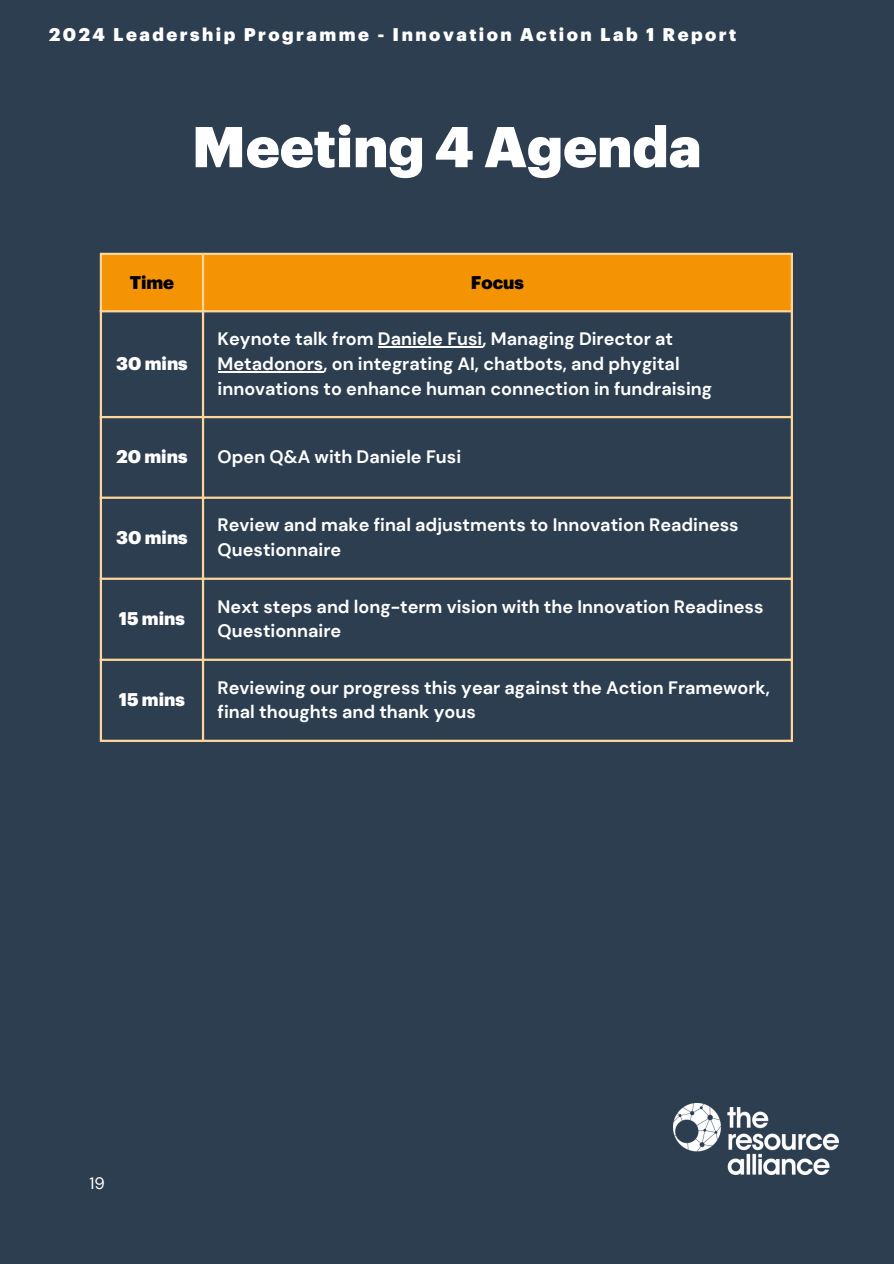
<style>
.page{position:relative;width:894px;height:1264px;background:#fff}
.page>*{position:absolute;margin:0;border:0;box-sizing:border-box;transform-origin:0 0}
.t1{font:900 56.25px "Graphik";color:#fff}
.t2{font:700 18px/24.8px "DM Sans";color:#fff}
.t3{font:900 18px "Graphik";letter-spacing:.135em;color:#fff}
.t4{font:900 18px "Graphik";color:#000}
.t5{font:16.5px "DM Sans";color:#fff}
</style>
<div class="page">
<div style="left:0;top:0;width:893px;height:1263px;background:#2c3e50"></div>
<img style="left:673px;top:1103px;width:165px;height:71px">
<div style="left:102px;top:255px;width:688px;height:55px;background:#f49404"></div>
<hr style="left:378px;top:346px;width:104px;height:1px;background:#fff">
<hr style="left:217px;top:371px;width:106px;height:1px;background:#fff">
<hr style="left:100px;top:255px;width:2px;height:484px;background:#ffd699">
<hr style="left:202px;top:255px;width:2px;height:484px;background:#ffd699">
<hr style="left:790px;top:255px;width:2px;height:484px;background:#ffd699">
<hr style="left:100px;top:253px;width:692px;height:2px;background:#ffd699">
<hr style="left:100px;top:310px;width:692px;height:2px;background:#ffd699">
<hr style="left:100px;top:416px;width:692px;height:2px;background:#ffd699">
<hr style="left:100px;top:496px;width:692px;height:3px;background:#ffd699">
<hr style="left:100px;top:577px;width:692px;height:3px;background:#ffd699">
<hr style="left:100px;top:658px;width:692px;height:3px;background:#ffd699">
<hr style="left:100px;top:739px;width:692px;height:3px;background:#ffd699">
<p class="t3" style="left:49px;top:26px;width:688px">2024 Leadership Programme - Innovation Action Lab 1 Report</p>
<p class="t1" style="left:192px;top:121px;width:511px">Meeting 4 Agenda</p>
<h2 class="t4" style="left:130px;top:274px;width:46px">Time</h2>
<h1 class="t4" style="left:471px;top:274px;width:55px">Focus</h1>
<p class="t3" style="left:116px;top:355px;width:73px">30 mins</p>
<p class="t2" style="left:217px;top:326px;width:495px">Keynote talk from Daniele Fusi, Managing Director at<br>Metadonors, on integrating AI, chatbots, and phygital innovations to enhance human connection in fundraising</p>
<p class="t3" style="left:116px;top:448px;width:72px">20 mins</p>
<p class="t2" style="left:217px;top:444px;width:245px">Open Q&amp;A with Daniele Fusi</p>
<p class="t3" style="left:116px;top:529px;width:73px">30 mins</p>
<p class="t2" style="left:217px;top:513px;width:522px">Review and make final adjustments to Innovation Readiness<br>Questionnaire</p>
<p class="t3" style="left:119px;top:610px;width:68px">15 mins</p>
<p class="t2" style="left:217px;top:594px;width:547px">Next steps and long-term vision with the Innovation Readiness<br>Questionnaire</p>
<p class="t3" style="left:119px;top:691px;width:68px">15 mins</p>
<p class="t2" style="left:217px;top:675px;width:553px">Reviewing our progress this year against the Action Framework, final thoughts and thank yous</p>
<p class="t5" style="left:89px;top:1172px;width:17px">19</p>
</div>
